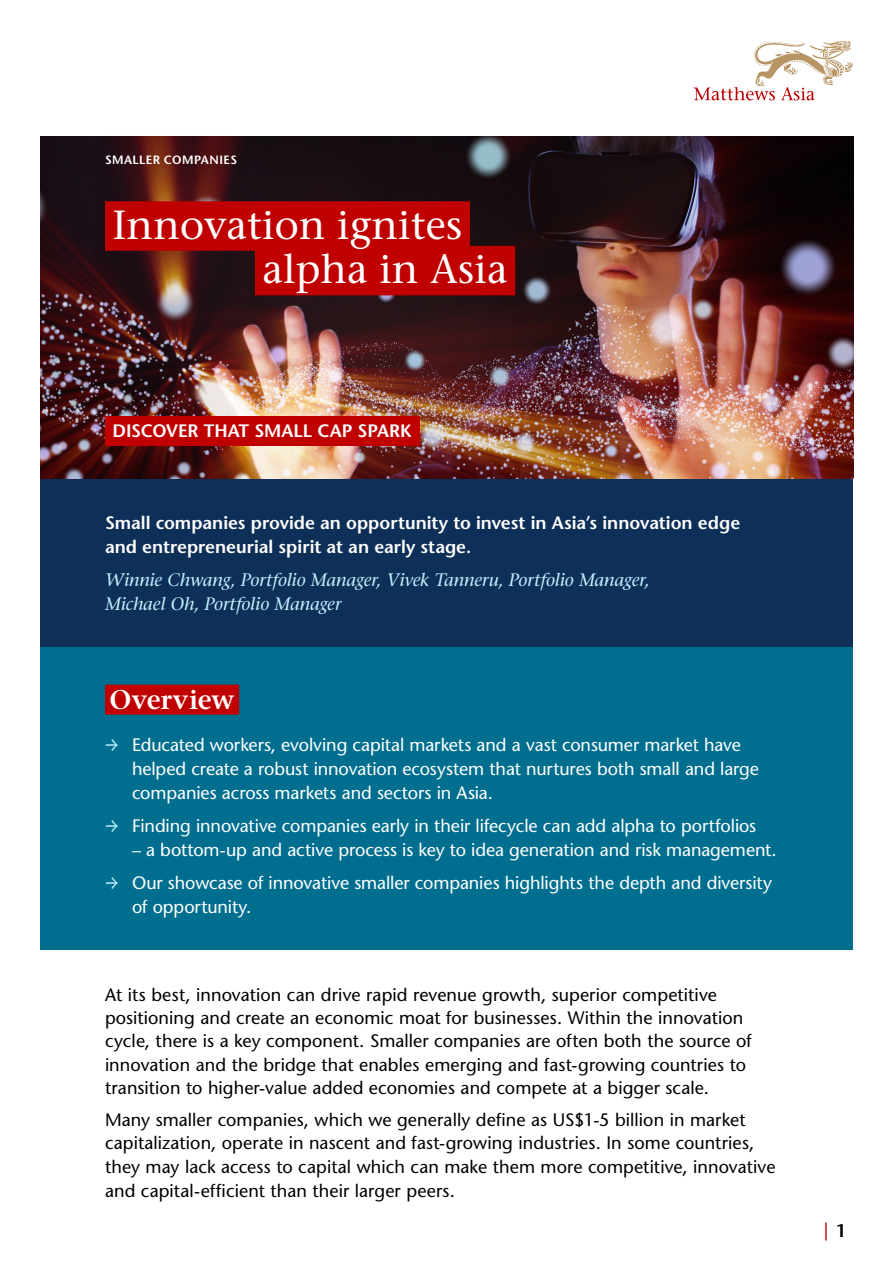
<style>
.page{position:relative;width:894px;height:1263px;background:#fff}
.page>*{position:absolute;margin:0;border:0;box-sizing:border-box;transform-origin:0 0}
._00_Article_Header_1{font:500 40.5px "Stone Serif Std";color:#fff}
._00_Article_header_2{font:500 40.5px "Stone Serif Std";color:#fff}
._00_Overview_Header{font:600 27px "Stone Serif Std";letter-spacing:-.01em;color:#fff}
._00_Body_Copy{font:500 18px/23.2px "Stone Sans Std";letter-spacing:.005em;color:#000}
.t1{font:500 18px/24px "Stone Sans Std";letter-spacing:-.005em;color:#fff}
._00_Article_Intro{font:600 18px/24px "Stone Sans Std";color:#fff}
._00_Article_Authors{font:italic 500 18px/24px "Stone Serif Std";letter-spacing:-.01em;color:#bff1ff}
._00_Subheader_Boxed{font:600 18px "Stone Sans Std";letter-spacing:-.005em;color:#fff}
.t2{font:600 18px "Stone Sans Std";color:#c00000}
._00_Eyebrow{font:600 12px "Stone Sans Std";letter-spacing:.035em;color:#fff}
.s1{font-family:"Work Sans";font-weight:400;color:#bff1ff}
.s2{color:#000}
</style>
<div class="page">
<svg style="left:694px;top:40px;width:159px;height:61px"></svg>
<div style="left:40px;top:479px;width:814px;height:169px;background:#0e2f57"></div>
<div style="left:40px;top:648px;width:814px;height:302px;background:#006f8f"></div>
<div style="left:105px;top:685px;width:134px;height:30px;background:#c00000"></div>
<img style="left:40px;top:136px;width:814px;height:343px">
<div style="left:79px;top:126px;width:184px;height:68px;background:#000;opacity:.3"></div>
<div style="left:105px;top:416px;width:314px;height:30px;background:#c00000"></div>
<div style="left:105px;top:201px;width:365px;height:50px;background:#c00000"></div>
<div style="left:255px;top:246px;width:260px;height:49px;background:#c00000"></div>
<p class="_00_Eyebrow" style="left:105px;top:152px;width:134px">SMALLER COMPANIES</p>
<p class="_00_Article_Header_1" style="left:112px;top:201px;width:351px">Innovation ignites</p>
<p class="_00_Article_header_2" style="left:262px;top:245px;width:247px">alpha in Asia</p>
<p class="_00_Subheader_Boxed" style="left:113px;top:420px;width:301px">DISCOVER THAT SMALL CAP SPARK</p>
<p class="_00_Article_Intro" style="left:105px;top:511px;width:637px">Small companies provide an opportunity to invest in Asia’s innovation edge and entrepreneurial spirit at an early stage.</p>
<p class="_00_Article_Authors" style="left:105px;top:568px;width:546px">Winnie Chwang, Portfolio Manager, Vivek Tanneru, Portfolio Manager,<br>Michael Oh, Portfolio Manager</p>
<p class="_00_Overview_Header" style="left:110px;top:683px;width:127px">Overview</p>
<p class="t1" style="left:132px;top:732px;width:629px;text-indent:-27px"><span class="s1">→</span> Educated workers, evolving capital markets and a vast consumer market have helped create a robust innovation ecosystem that nurtures both small and large companies across markets and sectors in Asia.</p>
<p class="t1" style="left:105px;top:813px;width:653px"><span class="s1">→</span> Finding innovative companies early in their lifecycle can add alpha to portfolios</p>
<p class="t1" style="left:132px;top:837px;width:646px">– a bottom-up and active process is key to idea generation and risk management.</p>
<p class="t1" style="left:132px;top:870px;width:642px;text-indent:-27px"><span class="s1">→</span> Our showcase of innovative smaller companies highlights the depth and diversity of opportunity.</p>
<p class="_00_Body_Copy" style="left:105px;top:983px;width:648px">At its best, innovation can drive rapid revenue growth, superior competitive positioning and create an economic moat for businesses. Within the innovation cycle, there is a key component. Smaller companies are often both the source of innovation and the bridge that enables emerging and fast-growing countries to transition to higher-value added economies and compete at a bigger scale.</p>
<p class="_00_Body_Copy" style="left:105px;top:1108px;width:672px">Many smaller companies, which we generally define as US$1-5 billion in market capitalization, operate in nascent and fast-growing industries. In some countries, they may lack access to capital which can make them more competitive, innovative and capital-efficient than their larger peers.</p>
<p class="t2" style="left:824px;top:1219px;width:24px">| <span class="s2">1</span></p>
</div>
